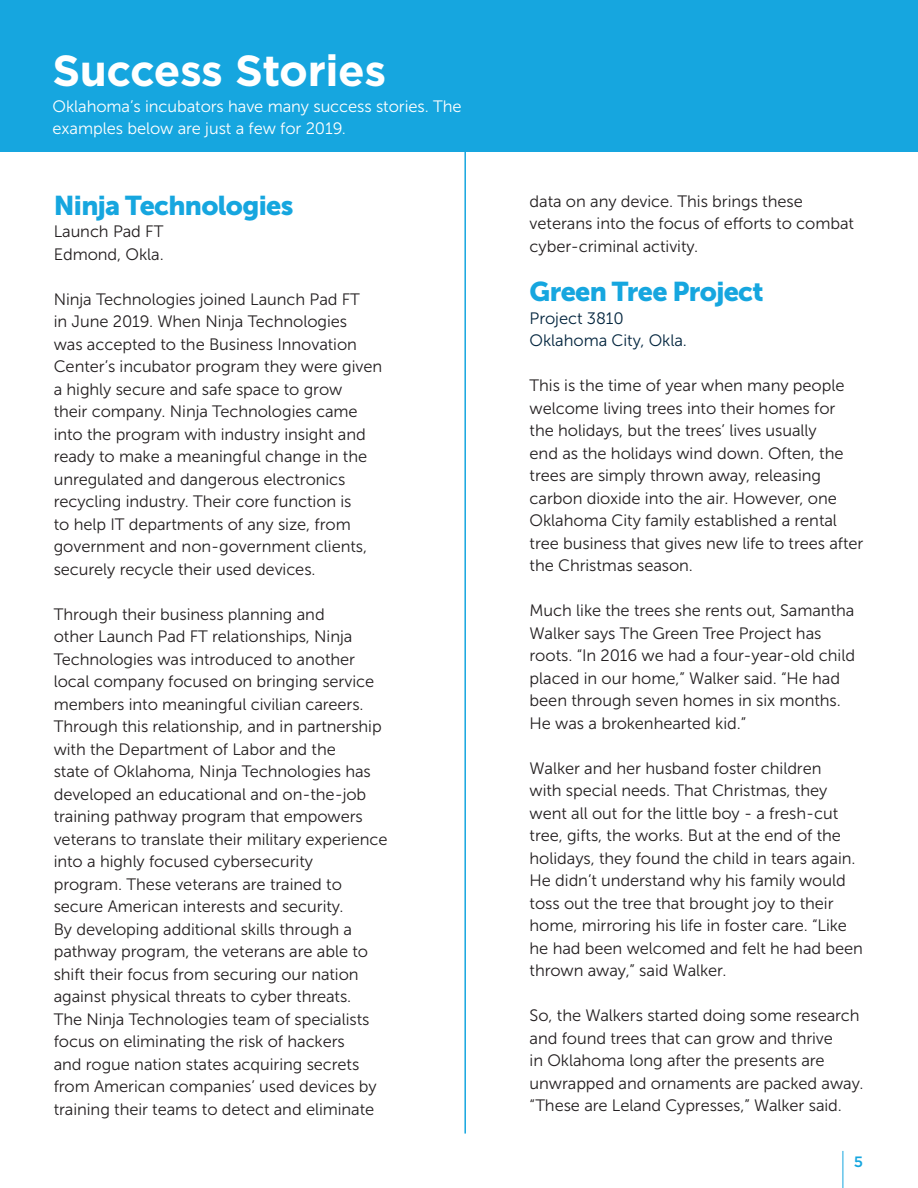
<style>
.page{position:relative;width:918px;height:1188px;background:#fff}
.page>*{position:absolute;margin:0;border:0;box-sizing:border-box;transform-origin:0 0}
.t1{font:700 43.5px "Gotham";letter-spacing:-.01em;color:#fff}
.t2{font:27px "Museo Sans 900";letter-spacing:-.025em;color:#16a6df}
.t3{font:16.5px/22.5px "Museo Sans 300";letter-spacing:-.005em;color:#231f20}
.t4{font:16.5px/22.5px "Museo Sans 300";letter-spacing:-.005em;color:#fff}
.t5{font:16.5px/22.5px "Museo Sans 300";letter-spacing:-.005em;color:#03253e}
.t6{font:500 15px "Gotham";color:#16a6df}
</style>
<div class="page">
<hr style="left:843px;top:1151px;width:1px;height:37px;background:#16a6df">
<hr style="left:464px;top:152px;width:2px;height:982px;background:#16a6df">
<div style="left:0;top:0;width:918px;height:152px;background:#16a6df"></div>
<p class="t1" style="left:52px;top:41px;width:335px">Success Stories</p>
<p class="t4" style="left:53px;top:95px;width:411px">Oklahoma’s incubators have many success stories. The examples below are just a few for 2019.</p>
<h2 class="t2" style="left:54px;top:190px;width:241px">Ninja Technologies</h2>
<p class="t3" style="left:54px;top:220px;width:112px">Launch Pad FT<br>Edmond, Okla.</p>
<p class="t3" style="left:54px;top:288px;width:330px">Ninja Technologies joined Launch Pad FT<br>in June 2019. When Ninja Technologies<br>was accepted to the Business Innovation Center’s incubator program they were given a highly secure and safe space to grow<br>their company. Ninja Technologies came into the program with industry insight and ready to make a meaningful change in the unregulated and dangerous electronics recycling industry. Their core function is<br>to help IT departments of any size, from government and non-government clients, securely recycle their used devices.</p>
<p class="t3" style="left:54px;top:603px;width:335px">Through their business planning and<br>other Launch Pad FT relationships, Ninja Technologies was introduced to another local company focused on bringing service members into meaningful civilian careers.<br>Through this relationship, and in partnership with the Department of Labor and the<br>state of Oklahoma, Ninja Technologies has developed an educational and on-the-job training pathway program that empowers veterans to translate their military experience into a highly focused cybersecurity<br>program. These veterans are trained to secure American interests and security.<br>By developing additional skills through a pathway program, the veterans are able to shift their focus from securing our nation against physical threats to cyber threats.<br>The Ninja Technologies team of specialists focus on eliminating the risk of hackers<br>and rogue nation states acquiring secrets from American companies’ used devices by training their teams to detect and eliminate</p>
<p class="t3" style="left:530px;top:190px;width:326px">data on any device. This brings these veterans into the focus of eforts to combat cyber-criminal activity.</p>
<h2 class="t2" style="left:530px;top:276px;width:236px">Green Tree Project</h2>
<p class="t5" style="left:530px;top:307px;width:159px">Project 3810<br>Oklahoma City, Okla.</p>
<p class="t3" style="left:530px;top:374px;width:335px">This is the time of year when many people welcome living trees into their homes for the holidays, but the trees’ lives usually<br>end as the holidays wind down. Often, the trees are simply thrown away, releasing carbon dioxide into the air. However, one Oklahoma City family established a rental tree business that gives new life to trees after the Christmas season.</p>
<p class="t3" style="left:530px;top:600px;width:327px">Much like the trees she rents out, Samantha Walker says The Green Tree Project has roots. “In 2016 we had a four-year-old child placed in our home,” Walker said. “He had been through seven homes in six months.<br>He was a brokenhearted kid.”</p>
<p class="t3" style="left:530px;top:757px;width:335px">Walker and her husband foster children<br>with special needs. That Christmas, they went all out for the little boy - a fresh-cut tree, gifts, the works. But at the end of the holidays, they found the child in tears again.<br>He didn’t understand why his family would toss out the tree that brought joy to their home, mirroring his life in foster care. “Like he had been welcomed and felt he had been thrown away,” said Walker.</p>
<p class="t3" style="left:530px;top:1005px;width:335px">So, the Walkers started doing some research and found trees that can grow and thrive<br>in Oklahoma long after the presents are unwrapped and ornaments are packed away. “These are Leland Cypresses,” Walker said.</p>
<p class="t6" style="left:854px;top:1152px;width:11px">5</p>
</div>
